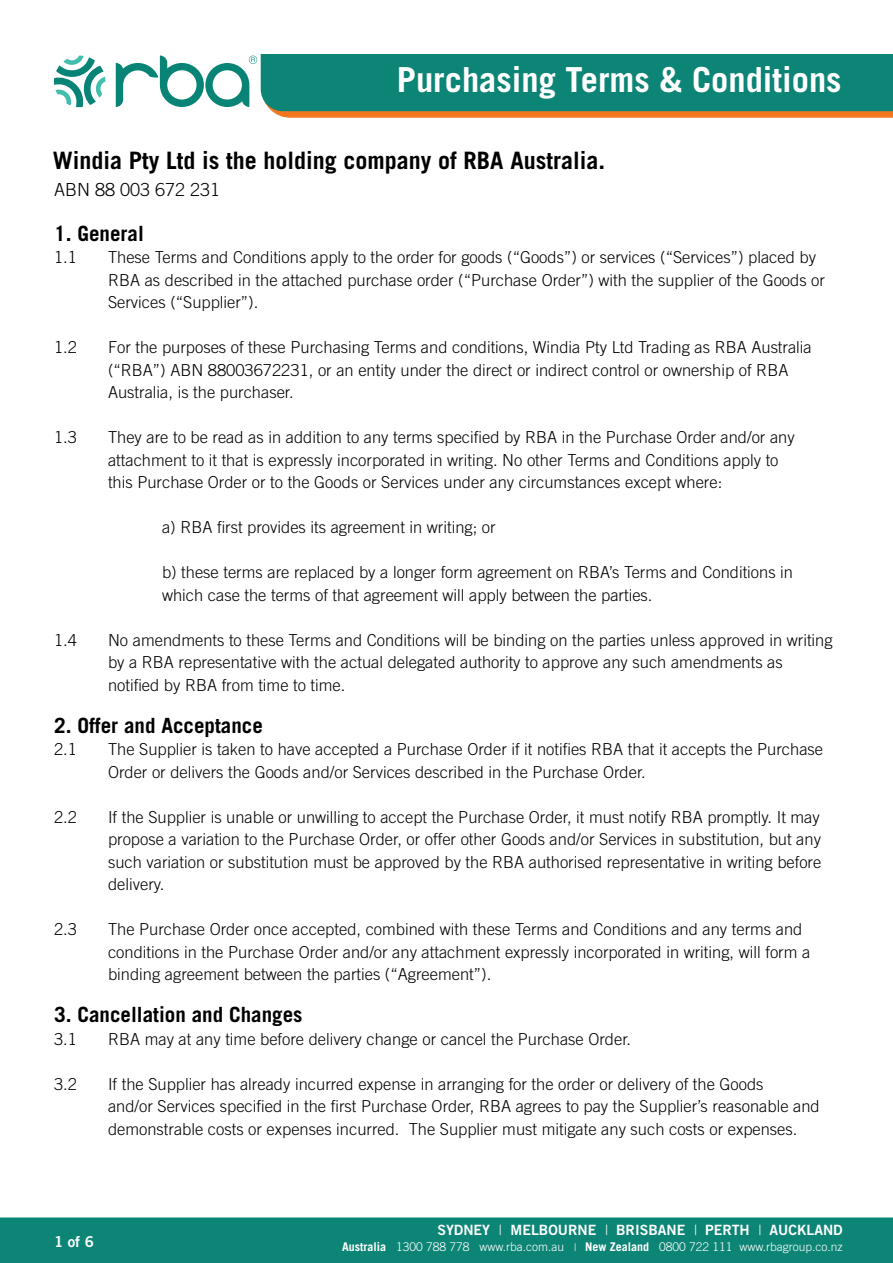
<style>
.page{position:relative;width:893px;height:1263px;background:#fff}
.page>*{position:absolute;margin:0;border:0;box-sizing:border-box;transform-origin:0 0}
.t1{font:700 34.5px "Trade Gothic LT Std";color:#fff}
.t2{font:700 24px "Trade Gothic LT Std";color:#000}
.t3{font:700 21px "Trade Gothic LT Std";color:#000}
.t4{font:300 18px "Trade Gothic LT Std";color:#000}
.t5{font:300 16.5px/22.5px "Trade Gothic LT Std";color:#000}
.t6{font:15px "Trade Gothic LT Std Bd 2";color:#fff}
.t7{font:14.1px "Trade Gothic LT Std Bd 2";color:#fff}
.t8{font:300 12px "Trade Gothic LT Std";color:#fff}
.s1{font-family:"Trade Gothic LT Std";font-weight:300}
.s2{font-weight:700}
.s3{font-size:10.5px}
</style>
<div class="page">
<svg style="left:116px;top:54px;width:777px;height:64px;background:#419582"></svg>
<svg style="left:54px;top:56px;width:51px;height:51px"></svg>
<div style="left:1px;top:1218px;width:891px;height:44px;background:#0d8576"></div>
<div style="left:0;top:1217px;width:893px;height:46px;border:2px solid #0d8576"></div>
<h1 class="t1" style="left:397px;top:58px;width:446px">Purchasing Terms &amp; Conditions</h1>
<h2 class="t2" style="left:53px;top:146px;width:554px">Windia Pty Ltd is the holding company of RBA Australia.</h2>
<p class="t4" style="left:54px;top:179px;width:168px">ABN 88 003 672 231</p>
<p class="t3" style="left:54px;top:220px;width:91px">1. General</p>
<p class="t5" style="left:54px;top:246px;width:24px">1.1</p>
<p class="t5" style="left:108px;top:246px;width:718px">These Terms and Conditions apply to the order for goods (“Goods”) or services (“Services”) placed by<br>RBA as described in the attached purchase order (“Purchase Order”) with the supplier of the Goods or<br>Services (“Supplier”).</p>
<p class="t5" style="left:54px;top:336px;width:24px">1.2</p>
<p class="t5" style="left:108px;top:336px;width:705px">For the purposes of these Purchasing Terms and conditions, Windia Pty Ltd Trading as RBA Australia (“RBA”) ABN 88003672231, or an entity under the direct or indirect control or ownership of RBA<br>Australia, is the purchaser.</p>
<p class="t5" style="left:54px;top:426px;width:24px">1.3</p>
<p class="t5" style="left:108px;top:426px;width:688px">They are to be read as in addition to any terms specified by RBA in the Purchase Order and/or any attachment to it that is expressly incorporated in writing. No other Terms and Conditions apply to this Purchase Order or to the Goods or Services under any circumstances except where:</p>
<p class="t5" style="left:162px;top:516px;width:335px">a) RBA first provides its agreement in writing; or</p>
<p class="t5" style="left:162px;top:561px;width:633px">b) these terms are replaced by a longer form agreement on RBA’s Terms and Conditions in which case the terms of that agreement will apply between the parties.</p>
<p class="t5" style="left:54px;top:628px;width:24px">1.4</p>
<p class="t5" style="left:108px;top:628px;width:726px">No amendments to these Terms and Conditions will be binding on the parties unless approved in writing by a RBA representative with the actual delegated authority to approve any such amendments as notified by RBA from time to time.</p>
<p class="t3" style="left:54px;top:712px;width:210px">2. Offer and Acceptance</p>
<p class="t5" style="left:54px;top:738px;width:24px">2.1</p>
<p class="t5" style="left:108px;top:738px;width:717px">The Supplier is taken to have accepted a Purchase Order if it notifies RBA that it accepts the Purchase<br>Order or delivers the Goods and/or Services described in the Purchase Order.</p>
<p class="t5" style="left:54px;top:805px;width:24px">2.2</p>
<p class="t5" style="left:108px;top:805px;width:715px;text-align:justify">If the Supplier is unable or unwilling to accept the Purchase Order, it must notify RBA promptly. It may propose a variation to the Purchase Order, or offer other Goods and/or Services in substitution, but any such variation or substitution must be approved by the RBA authorised representative in writing before delivery.</p>
<p class="t5" style="left:54px;top:918px;width:24px">2.3</p>
<p class="t5" style="left:108px;top:918px;width:704px">The Purchase Order once accepted, combined with these Terms and Conditions and any terms and conditions in the Purchase Order and/or any attachment expressly incorporated in writing, will form a binding agreement between the parties (“Agreement”).</p>
<p class="t3" style="left:54px;top:1002px;width:250px">3. Cancellation and Changes</p>
<p class="t5" style="left:54px;top:1027px;width:24px">3.1</p>
<p class="t5" style="left:108px;top:1027px;width:525px">RBA may at any time before delivery change or cancel the Purchase Order.</p>
<p class="t5" style="left:54px;top:1072px;width:24px">3.2</p>
<p class="t5" style="left:108px;top:1072px;width:713px">If the Supplier has already incurred expense in arranging for the order or delivery of the Goods<br>and/or Services specified in the first Purchase Order, RBA agrees to pay the Supplier’s reasonable and demonstrable costs or expenses incurred. The Supplier must mitigate any such costs or expenses.</p>
<p class="t6" style="left:54px;top:1232px;width:41px">1 of 6</p>
<p class="t7" style="left:437px;top:1221px;width:407px">SYDNEY <span class="s1">|</span> MELBOURNE <span class="s1">|</span> BRISBANE <span class="s1">|</span> PERTH <span class="s1">|</span> AUCKLAND</p>
<p class="t8" style="left:342px;top:1239px;width:502px"><span class="s2">Australia</span> 1300 788 778 www.rba.com.au <span class="s3">|</span> <span class="s2">New Zealand</span> 0800 722 111 www.rbagroup.co.nz</p>
</div>
